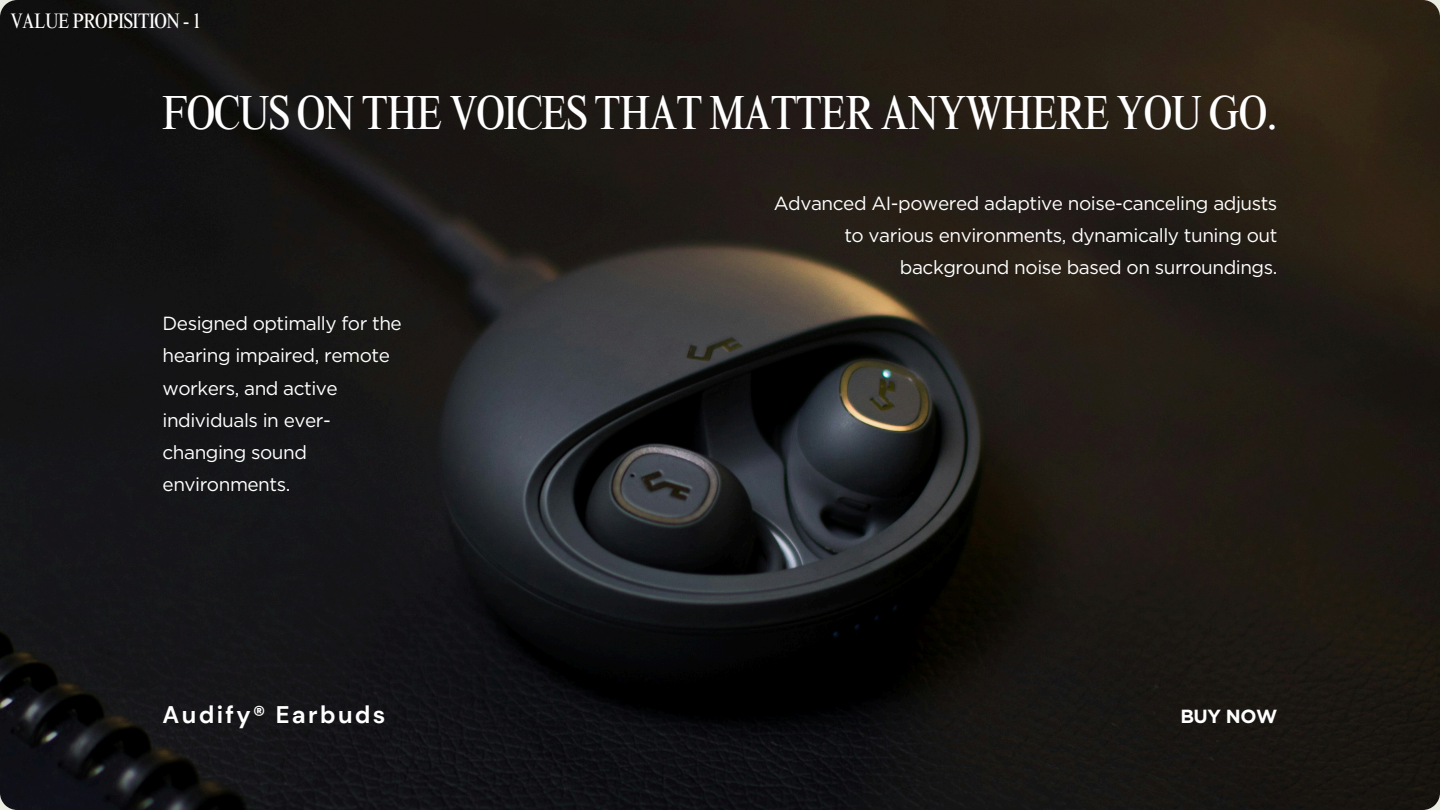
<style>
.page{position:relative;width:1440px;height:810px;background:#fff}
.page>*{position:absolute;margin:0;border:0;box-sizing:border-box;transform-origin:0 0}
.t1{font:condensed 48px "Times NRMT Pro";letter-spacing:-.025em;color:#fff}
.t2{font:700 24px "DM Sans";letter-spacing:.1em;color:#fff}
.t3{font:condensed 21px "Times NRMT Pro";letter-spacing:-.025em;color:#fff}
.t4{font:19px/32.2px "Gotham";letter-spacing:-.025em;color:#fff;text-align:right}
.t5{font:700 19px "Gotham";letter-spacing:-.025em;color:#fff}
</style>
<div class="page">
<img style="left:0;top:0;width:1440px;height:810px">
<h4 class="t3" style="left:10px;top:13px;width:193px">VALUE PROPISITION - 1</h4>
<h1 class="t1" style="left:162px;top:94px;width:1118px">FOCUS ON THE VOICES THAT MATTER ANYWHERE YOU GO.</h1>
<p class="t4" style="left:163px;top:307px;width:241px;text-align:left">Designed optimally for the hearing impaired, remote workers, and active individuals in ever&shy;changing sound environments.</p>
<p class="t4" style="left:774px;top:187px;width:505px">Advanced AI-powered adaptive noise-canceling adjusts to various environments, dynamically tuning out background noise based on surroundings.</p>
<h3 class="t2" style="left:163px;top:699px;width:224px">Audify® Earbuds</h3>
<h2 class="t5" style="left:1180px;top:705px;width:98px">BUY NOW</h2>
</div>
